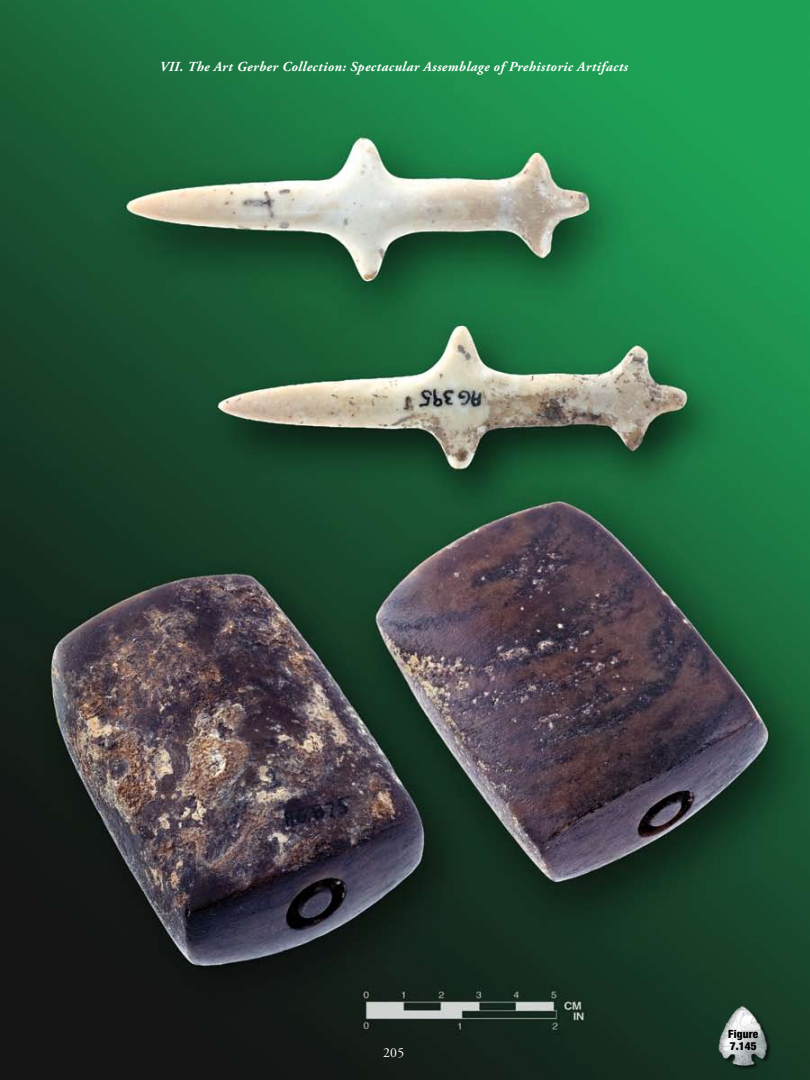
<style>
.page{position:relative;width:810px;height:1080px;background:#fff}
.page>*{position:absolute;margin:0;border:0;box-sizing:border-box;transform-origin:0 0}
.t1{font:italic 700 13.75px "Adobe Garamond Pro";letter-spacing:.03em;color:#fff}
.t2{font:13.75px "Adobe Garamond Pro";color:#fff}
.t3{font:900 condensed 11.25px/11.2px "Helvetica Neue";letter-spacing:.01em;color:#000}
</style>
<div class="page">
<img style="left:0;top:0;width:810px;height:1080px">
<img style="left:710px;top:1002px;width:63px;height:72px">
<p class="t1" style="left:159px;top:59px;width:470px">VII. The Art Gerber Collection: Spectacular Assemblage of Prehistoric Artifacts</p>
<p class="t2" style="left:383px;top:1045px;width:23px">205</p>
<p class="t3" style="left:728px;top:1029px;width:31px">Figure<br>7.145</p>
</div>
